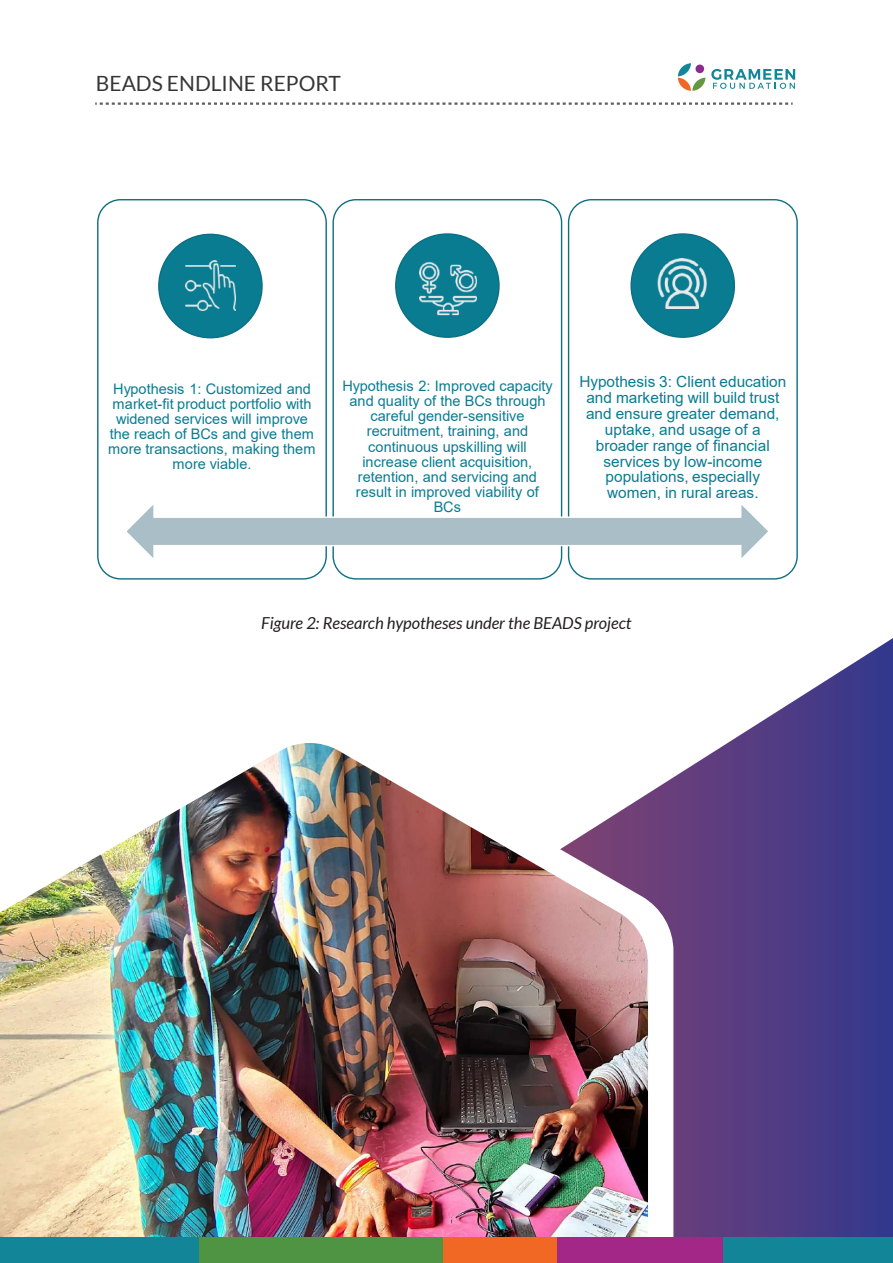
<style>
.page{position:relative;width:893px;height:1263px;background:#fff}
.page>*{position:absolute;margin:0;border:0;box-sizing:border-box;transform-origin:0 0}
.t1{font:21px "Lato";color:#353635}
.t2{font:italic 16.5px "Lato";color:#231f20}
.t3{font:15.45px/15.9px "Arial";color:#097c92;text-align:center}
.t4{font:14.55px/15.1px "Arial";color:#097c92;text-align:center}
</style>
<div class="page">
<svg style="left:673px;top:638px;width:220px;height:599px;background:#625293"></svg>
<svg style="left:648px;top:777px;width:25px;height:167px;fill:#6b3f7a"></svg>
<img style="left:0;top:743px;width:648px;height:494px">
<svg style="left:95px;top:102px;width:698px;height:3px"></svg>
<div style="left:0;top:1237px;width:199px;height:26px;background:#138599"></div>
<div style="left:722px;top:1237px;width:171px;height:26px;background:#138599"></div>
<div style="left:557px;top:1237px;width:165px;height:26px;background:#a22787"></div>
<div style="left:443px;top:1237px;width:114px;height:26px;background:#f16825"></div>
<div style="left:199px;top:1237px;width:244px;height:26px;background:#4f9442"></div>
<div style="left:97px;top:199px;width:230px;height:381px;border:1px solid #0d6f83;border-radius:23px"></div>
<div style="left:159px;top:234px;width:103px;height:104px;background:#097c92;border-radius:50%"></div>
<div style="left:332px;top:199px;width:230px;height:381px;border:1px solid #0d6f83;border-radius:23px"></div>
<div style="left:396px;top:234px;width:103px;height:103px;background:#097c92;border-radius:50%"></div>
<div style="left:568px;top:199px;width:230px;height:381px;border:1px solid #0d6f83;border-radius:23px"></div>
<div style="left:631px;top:234px;width:103px;height:103px;background:#097c92;border-radius:50%"></div>
<svg style="left:127px;top:500px;width:641px;height:63px"></svg>
<img style="left:186px;top:261px;width:49px;height:50px">
<img style="left:419px;top:262px;width:58px;height:54px">
<img style="left:657px;top:259px;width:50px;height:49px">
<svg style="left:711px;top:69px;width:84px;height:20px"></svg>
<svg style="left:678px;top:63px;width:27px;height:28px"></svg>
<div style="left:695px;top:65px;width:9px;height:8px;background:#8c2a8f;border-radius:50%"></div>
<h1 class="t1" style="left:96px;top:72px;width:247px">BEADS ENDLINE REPORT</h1>
<p class="t4" style="left:108px;top:381px;width:209px">Hypothesis 1: Customized and market-fit product portfolio with widened services will improve the reach of BCs and give them more transactions, making them more viable.</p>
<p class="t4" style="left:342px;top:378px;width:212px">Hypothesis 2: Improved capacity and quality of the BCs through careful gender-sensitive recruitment, training, and continuous upskilling will increase client acquisition, retention, and servicing and result in improved viability of<br>BCs</p>
<p class="t3" style="left:579px;top:374px;width:208px">Hypothesis 3: Client education and marketing will build trust and ensure greater demand, uptake, and usage of a broader range of financial services by low-income populations, especially women, in rural areas.</p>
<p class="t2" style="left:261px;top:614px;width:372px">Figure 2: Research hypotheses under the BEADS project</p>
</div>
